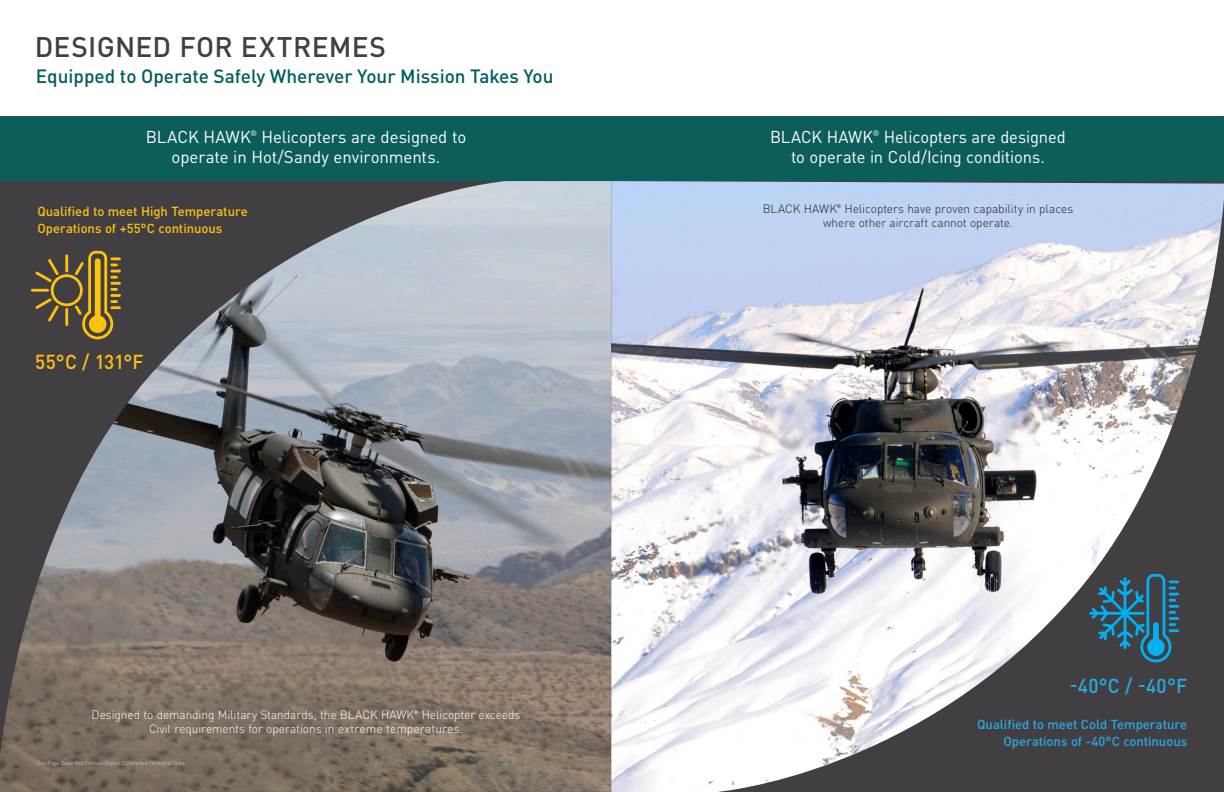
<style>
.page{position:relative;width:1224px;height:792px;background:#fff}
.page>*{position:absolute;margin:0;border:0;box-sizing:border-box;transform-origin:0 0}
.Header_LM{font:500 28px "DINOT";letter-spacing:.01em;color:#413f41}
.Header_LM-2{font:500 20px "DINOT";color:#29abe2;scale:.95 1}
.Header_LM-3{font:500 20px "DINOT";color:#fec214;scale:.95 1}
.t1{font:500 19px "DINOT";color:#005e5d}
._1a_Heads_white{font:17px/20px "DINOT";letter-spacing:-.005em;color:#fff;text-align:center}
._1a_Heads_white-2{font:500 13px/17px "DINOT";letter-spacing:-.005em;color:#29abe2;text-align:right}
._1a_Heads_white-3{font:500 13px/17px "DINOT";letter-spacing:-.005em;color:#fec210}
._1a_Heads_white-4{font:300 12px "DINOT";letter-spacing:-.005em;color:#fff}
._1a_Heads_white-5{font:300 12px "DINOT";letter-spacing:-.005em;color:#231f20}
.ITAR_EAR{font:5.5px "DINOT";color:#c7c8ca}
</style>
<div class="page">
<img style="left:0;top:181px;width:1224px;height:611px">
<hr style="left:31px;top:289px;width:18px;height:3px;background:#ffc20d">
<svg style="left:35px;top:251px;width:86px;height:88px;background:#736133"></svg>
<svg style="left:1089px;top:574px;width:90px;height:88px;background:#2f5e71"></svg>
<div style="left:0;top:116px;width:1224px;height:65px;background:#0c5e5d"></div>
<p class="Header_LM" style="left:35px;top:25px;width:353px">DESIGNED FOR EXTREMES</p>
<p class="t1" style="left:36px;top:62px;width:519px">Equipped to Operate Safely Wherever Your Mission Takes You</p>
<p class="_1a_Heads_white" style="left:146px;top:126px;width:322px">BLACK HAWK<sup>®</sup> Helicopters are designed to operate in Hot/Sandy environments.</p>
<p class="_1a_Heads_white" style="left:770px;top:126px;width:297px">BLACK HAWK<sup>®</sup> Helicopters are designed to operate in Cold/Icing conditions.</p>
<p class="_1a_Heads_white-3" style="left:37px;top:201px;width:212px">Qualified to meet High Temperature<br>Operations of +55°C continuous</p>
<p class="Header_LM-3" style="left:35px;top:346px;width:115px">55°C / 131°F</p>
<p class="_1a_Heads_white-4" style="left:92px;top:706px;width:430px">Designed to demanding Military Standards, the BLACK HAWK<sup>®</sup> Helicopter exceeds</p>
<p class="_1a_Heads_white-4" style="left:149px;top:720px;width:315px">Civil requirements for operations in extreme temperatures.</p>
<p class="ITAR_EAR" style="left:36px;top:759px;width:150px">This Page Does Not Contain Export Controlled Technical Data</p>
<p class="_1a_Heads_white-5" style="left:763px;top:200px;width:312px">BLACK HAWK<sup>®</sup> Helicopters have proven capability in places</p>
<p class="_1a_Heads_white-5" style="left:823px;top:214px;width:191px">where other aircraft cannot operate.</p>
<p class="Header_LM-2" style="left:1070px;top:670px;width:125px">-40°C / -40°F</p>
<p class="_1a_Heads_white-2" style="left:977px;top:714px;width:212px">Qualified to meet Cold Temperature<br>Operations of -40°C continuous</p>
</div>
